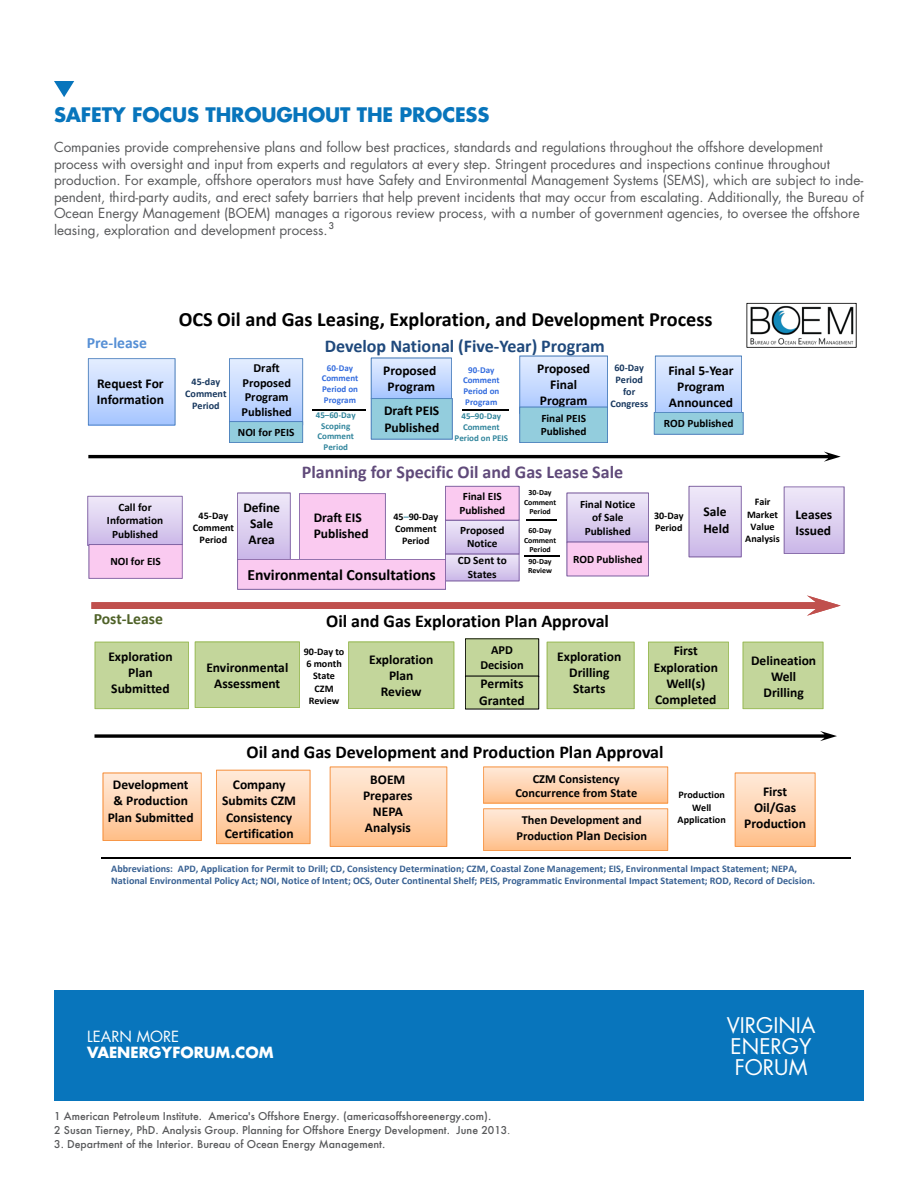
<style>
.page{position:relative;width:918px;height:1188px;background:#fff}
.page>*{position:absolute;margin:0;border:0;box-sizing:border-box;transform-origin:0 0}
.t1{font:21px/21px "Futura Std";color:#fff}
.t2{font:700 20.25px "Calibri";color:#000}
.t3{font:700 19.5px "Futura Std";letter-spacing:-.01em;color:#0875bc}
.t4{font:700 18px "Calibri";color:#000}
.t5{font:700 18px "Calibri";color:#604a7a}
.t6{font:700 18px "Calibri";color:#1f497c}
.t7{font:700 15.75px "Calibri";color:#000}
.t8{font:700 15.75px "Calibri";color:#4f6228}
.t9{font:700 15.75px "Calibri";color:#558fd5}
.t10{font:700 15px "Futura Std";color:#fff}
.t11{font:15px "Futura Std";color:#fff}
.t12{font:13.5px/16.5px "Futura Std";color:#58595b}
.t13{font:700 13.5px/16.2px "Calibri";color:#000;text-align:center}
.t14{font:700 12.3px/14.9px "Calibri";color:#000;text-align:center}
.t15{font:700 11.25px/13.5px "Calibri";color:#000;text-align:center}
.t16{font:500 10.5px/13.5px "Futura";color:#58595b}
.t17{font:700 10.2px/12.1px "Calibri";color:#376092}
.t18{font:700 10.2px/12.1px "Calibri";color:#000;text-align:center}
.t19{font:700 10.2px/12.1px "Calibri";color:#17375e;text-align:center}
.t20{font:700 9px/10.8px "Calibri";color:#31859c;text-align:center}
.t21{font:700 9px/10.8px "Calibri";color:#326bde;text-align:center}
.t22{font:500 9px "Futura";color:#58595b}
.t23{font:700 7.95px/9.4px "Calibri";color:#000;text-align:center}
.s1{color:#31859c}
.s2{font-size:13.5px}
.s3{font-family:"Futura Std";font-weight:400}
</style>
<div class="page">
<svg style="left:54px;top:81px;width:20px;height:16px"></svg>
<div style="left:54px;top:991px;width:810px;height:110px;background:#0875bc"></div>
<svg style="left:88px;top:358px;width:87px;height:67px;background:#c2d7fc"></svg>
<svg style="left:519px;top:356px;width:89px;height:87px;background:#aed1ee"></svg>
<svg style="left:88px;top:452px;width:753px;height:10px"></svg>
<div style="left:95px;top:642px;width:94px;height:67px;background:#c3d69b"></div>
<div style="left:195px;top:642px;width:105px;height:66px;background:#c3d69b"></div>
<div style="left:348px;top:642px;width:106px;height:67px;background:#c3d69b"></div>
<svg style="left:465px;top:638px;width:74px;height:71px;background:#b8ca92"></svg>
<div style="left:547px;top:642px;width:87px;height:67px;background:#c3d69b"></div>
<div style="left:648px;top:642px;width:81px;height:67px;background:#c3d69b"></div>
<div style="left:743px;top:642px;width:80px;height:67px;background:#c3d69b"></div>
<svg style="left:94px;top:731px;width:743px;height:10px"></svg>
<svg style="left:103px;top:773px;width:99px;height:68px;background:#fed2ae"></svg>
<svg style="left:216px;top:770px;width:94px;height:74px;background:#fed3af"></svg>
<svg style="left:330px;top:767px;width:117px;height:80px;background:#fed3af"></svg>
<svg style="left:483px;top:767px;width:185px;height:84px;background:#fed4b1"></svg>
<svg style="left:735px;top:773px;width:81px;height:74px;background:#fed2ae"></svg>
<hr style="left:101px;top:857px;width:749px;height:1px;background:#000">
<svg style="left:371px;top:358px;width:82px;height:82px;background:#a7cfeb"></svg>
<svg style="left:229px;top:358px;width:74px;height:85px;background:#b5d3f3"></svg>
<svg style="left:654px;top:356px;width:90px;height:79px;background:#b7d4f2"></svg>
<hr style="left:312px;top:409px;width:54px;height:2px;background:#000">
<hr style="left:463px;top:409px;width:46px;height:2px;background:#000">
<svg style="left:87px;top:486px;width:757px;height:130px"></svg>
<svg style="left:746px;top:303px;width:111px;height:45px"></svg>
<h3 class="t3" style="left:54px;top:102px;width:437px">SAFETY FOCUS THROUGHOUT THE PROCESS</h3>
<p class="t12" style="left:54px;top:139px;width:811px">Companies provide comprehensive plans and follow best practices, standards and regulations throughout the offshore development process with oversight and input from experts and regulators at every step. Stringent procedures and inspections continue throughout production. For example, offshore operators must have Safety and Environmental Management Systems (SEMS), which are subject to inde&shy;pendent, third-party audits, and erect safety barriers that help prevent incidents that may occur from escalating. Additionally, the Bureau of Ocean Energy Management (BOEM) manages a rigorous review process, with a number of government agencies, to oversee the offshore leasing, exploration and development process.</p>
<p class="t22" style="left:329px;top:219px;width:7px">3</p>
<h2 class="t2" style="left:179px;top:306px;width:535px">OCS Oil and Gas Leasing, Exploration, and Development Process</h2>
<p class="t9" style="left:87px;top:332px;width:62px">Pre‐lease</p>
<h3 class="t6" style="left:325px;top:335px;width:282px">Develop National (Five‐Year) Program</h3>
<p class="t13" style="left:97px;top:376px;width:68px;text-align:left">Request For<br>Information</p>
<p class="t19" style="left:185px;top:375px;width:43px">45‐day<br>Comment<br>Period</p>
<p class="t14" style="left:242px;top:360px;width:52px">Draft<br>Proposed<br>Program<br>Published</p>
<p class="t21" style="left:322px;top:362px;width:38px">60‐Day<br>Comment<br>Period on<br>Program</p>
<p class="t21" style="left:463px;top:364px;width:38px">90‐Day<br>Comment<br>Period on<br>Program</p>
<p class="t13" style="left:537px;top:360px;width:55px">Proposed<br>Final<br>Program</p>
<p class="t15" style="left:541px;top:411px;width:48px;text-align:left">Final PEIS<br>Published</p>
<p class="t13" style="left:383px;top:362px;width:55px">Proposed<br>Program</p>
<p class="t13" style="left:384px;top:403px;width:57px;text-align:left">Draft PEIS<br>Published</p>
<p class="t20" style="left:316px;top:409px;width:41px">45–60‐Day<br>Scoping<br>Comment<br>Period</p>
<p class="t20" style="left:455px;top:411px;width:55px">45–90‐Day<br>Comment<br>Period on PEIS</p>
<p class="t15" style="left:238px;top:426px;width:58px">NOI for PEIS</p>
<p class="t19" style="left:610px;top:361px;width:39px">60‐Day<br>Period for<br>Congress</p>
<p class="t13" style="left:668px;top:362px;width:67px">Final 5‐Year<br>Program<br>Announced</p>
<p class="t15" style="left:664px;top:416px;width:71px">ROD Published</p>
<h3 class="t5" style="left:302px;top:461px;width:323px">Planning for Specific Oil and Gas Lease Sale</h3>
<p class="t23" style="left:524px;top:488px;width:34px">30‐Day<br>Comment<br>Period</p>
<p class="t23" style="left:524px;top:526px;width:34px">60‐Day<br>Comment<br>Period</p>
<p class="t23" style="left:528px;top:556px;width:25px;text-align:left">90‐Day<br>Review</p>
<p class="t15" style="left:459px;top:490px;width:48px">Final EIS<br>Published</p>
<p class="t15" style="left:580px;top:497px;width:57px">Final Notice of Sale<br>Published</p>
<p class="t15" style="left:107px;top:500px;width:58px">Call for<br>Information<br>Published</p>
<p class="t18" style="left:193px;top:510px;width:43px">45‐Day<br>Comment<br>Period</p>
<p class="t13" style="left:243px;top:499px;width:38px">Define<br>Sale<br>Area</p>
<p class="t13" style="left:314px;top:509px;width:56px;text-align:left">Draft EIS<br>Published</p>
<p class="t18" style="left:393px;top:511px;width:46px">45<span class="s1">–</span>90‐Day<br>Comment<br>Period</p>
<p class="t15" style="left:460px;top:523px;width:46px">Proposed<br>Notice</p>
<p class="t15" style="left:110px;top:555px;width:52px">NOI for EIS</p>
<p class="t15" style="left:573px;top:552px;width:71px">ROD Published</p>
<p class="t15" style="left:458px;top:554px;width:50px">CD Sent to<br>States</p>
<p class="t7" style="left:247px;top:564px;width:190px">Environmental Consultations</p>
<p class="t18" style="left:745px;top:496px;width:36px">Fair<br>Market<br>Value<br>Analysis</p>
<p class="t18" style="left:654px;top:510px;width:31px;text-align:left">30‐Day<br>Period</p>
<p class="t13" style="left:703px;top:504px;width:27px;text-align:left">Sale<br>Held</p>
<p class="t13" style="left:795px;top:507px;width:38px;text-align:left">Leases<br>Issued</p>
<p class="t8" style="left:94px;top:609px;width:71px">Post‐Lease</p>
<h3 class="t4" style="left:326px;top:609px;width:284px">Oil and Gas Exploration Plan Approval</h3>
<p class="t18" style="left:304px;top:646px;width:42px">90‐Day to<br>6 month<br>State<br>CZM<br>Review</p>
<p class="t14" style="left:480px;top:643px;width:45px">APD<br>Decision</p>
<p class="t13" style="left:108px;top:648px;width:66px">Exploration<br>Plan<br>Submitted</p>
<p class="t13" style="left:206px;top:659px;width:83px">Environmental<br>Assessment</p>
<p class="t13" style="left:369px;top:651px;width:66px">Exploration<br>Plan<br>Review</p>
<p class="t13" style="left:479px;top:676px;width:47px;text-align:left">Permits<br>Granted</p>
<p class="t13" style="left:557px;top:648px;width:66px">Exploration<br>Drilling<br>Starts</p>
<p class="t13" style="left:654px;top:643px;width:66px">First<br>Exploration<br>Well(s)<br>Completed</p>
<p class="t13" style="left:751px;top:652px;width:67px">Delineation<br>Well<br>Drilling</p>
<h3 class="t4" style="left:247px;top:741px;width:419px">Oil and Gas Development and Production Plan Approval</h3>
<p class="t13" style="left:108px;top:777px;width:87px">Development &amp; Production<br>Plan Submitted</p>
<p class="t13" style="left:222px;top:777px;width:75px">Company<br>Submits CZM<br>Consistency<br>Certification</p>
<p class="t13" style="left:363px;top:771px;width:51px">BOEM<br>Prepares<br>NEPA<br>Analysis</p>
<p class="t14" style="left:515px;top:771px;width:123px">CZM Consistency<br>Concurrence from State</p>
<p class="t14" style="left:516px;top:812px;width:132px;line-height:15.9px">Then Development and<br>Production <span class="s2">Plan</span> Decision</p>
<p class="t18" style="left:678px;top:789px;width:50px">Production<br>Well<br>Application</p>
<p class="t13" style="left:744px;top:783px;width:63px">First<br>Oil/Gas<br>Production</p>
<p class="t17" style="left:111px;top:862px;width:705px">Abbreviations: APD, Application for Permit to Drill; CD, Consistency Determination; CZM, Coastal Zone Management; EIS, Environmental Impact Statement; NEPA,<br>National Environmental Policy Act; NOI, Notice of Intent; OCS, Outer Continental Shelf; PEIS, Programmatic Environmental Impact Statement; ROD, Record of Decision.</p>
<p class="t11" style="left:87px;top:1027px;width:93px">LEARN MORE</p>
<p class="t10" style="left:87px;top:1043px;width:188px">VAENERGYFORUM.COM</p>
<p class="t16" style="left:54px;top:1110px;width:458px">1 American Petroleum Institute. America's Offshore Energy. (americasoffshoreenergy.com).<br>2 Susan Tierney, PhD. Analysis Group. Planning for Offshore Energy Development. June 2013<span class="s3">.</span></p>
<p class="t16" style="left:54px;top:1137px;width:333px">3. Department of the Interior. Bureau of Ocean Energy Management.</p>
<h1 class="t1" style="left:727px;top:1015px;width:90px">VIRGINIA<br>ENERGY<br>FORUM</h1>
</div>
